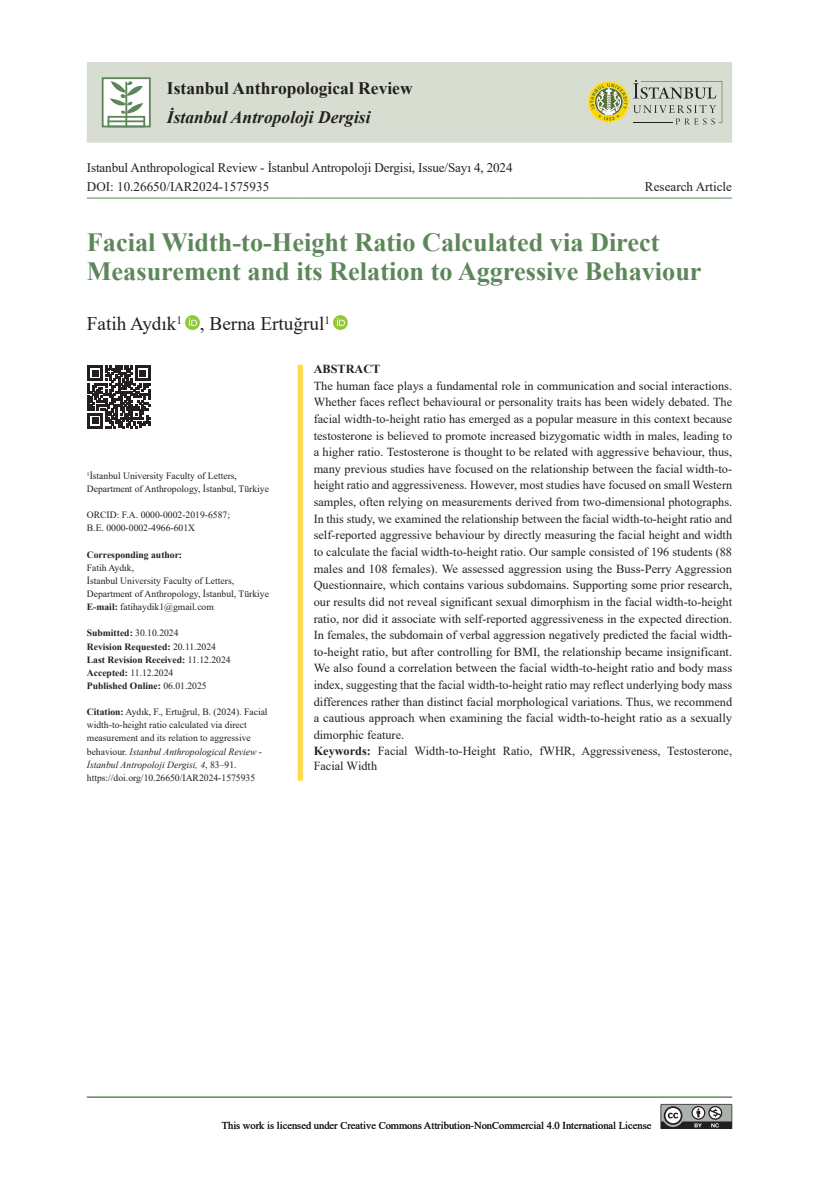
<style>
.page{position:relative;width:819px;height:1191px;background:#fff}
.page>*{position:absolute;margin:0;border:0;box-sizing:border-box;transform-origin:0 0}
.Baslik_1{font:700 26.25px/29.8px "Times New Roman";color:#5d875a}
.Yazar{font:19.25px "Times New Roman";color:#231f20}
.t1{font:700 17.5px "Times New Roman";color:#231f20}
.t2{font:italic 700 17.5px "Times New Roman";color:#231f20}
.t3{font:13.12px "Times New Roman";letter-spacing:-.01em;color:#231f20}
.Oz{font:12.25px/16.6px "Times New Roman";color:#231f20;text-align:justify}
.Anahtar_kelime{font:12.25px/15.8px "Times New Roman";color:#231f20}
.Abstract{font:700 12.25px "Times New Roman";color:#231f20}
.t4{font:10.5px "Times New Roman";color:#231f20}
.t5{font:9.62px/13.1px "Times New Roman";color:#231f20}
.t6{font:700 9.62px "Times New Roman";color:#231f20}
.s1{font-weight:700}
.s2{font-weight:400}
.s3{font-style:italic}
</style>
<div class="page">
<div style="left:87px;top:62px;width:645px;height:81px;background:#d7ded1"></div>
<div style="left:297px;top:365px;width:6px;height:94px;background:#ffda4d"></div>
<div style="left:297px;top:459px;width:6px;height:322px;background:#ffda4d"></div>
<hr style="left:87px;top:198px;width:80px;height:1px;background:#5d875a">
<hr style="left:167px;top:198px;width:133px;height:1px;background:#5d875a">
<hr style="left:300px;top:198px;width:209px;height:1px;background:#5d875a">
<hr style="left:509px;top:198px;width:75px;height:1px;background:#5d875a">
<hr style="left:584px;top:198px;width:148px;height:1px;background:#5d875a">
<div style="left:102px;top:77px;width:49px;height:50px;background:#fff;border:2px solid #5d875a"></div>
<div style="left:107px;top:116px;width:38px;height:11px;border:2px solid #5d875a"></div>
<hr style="left:107px;top:120px;width:37px;height:2px;background:#5d875a">
<svg style="left:110px;top:81px;width:33px;height:33px"></svg>
<hr style="left:125px;top:82px;width:2px;height:45px;background:#5d875a">
<svg style="left:588px;top:80px;width:134px;height:45px;background:#c2c5a4"></svg>
<div style="left:185px;top:315px;width:15px;height:15px;background:#93c83d;border-radius:50%"></div>
<svg style="left:189px;top:318px;width:8px;height:8px"></svg>
<div style="left:333px;top:315px;width:15px;height:15px;background:#93c83d;border-radius:50%"></div>
<svg style="left:337px;top:318px;width:8px;height:8px"></svg>
<svg style="left:88px;top:366px;width:62px;height:62px"></svg>
<hr style="left:87px;top:1096px;width:645px;height:1px;background:#5d875a">
<svg style="left:660px;top:1104px;width:72px;height:25px;background:#80817f"></svg>
<p class="t1" style="left:167px;top:75px;width:247px">Istanbul Anthropological Review</p>
<p class="t2" style="left:167px;top:105px;width:205px">İstanbul Antropoloji Dergisi</p>
<p class="t3" style="left:87px;top:158px;width:427px">Istanbul Anthropological Review - İstanbul Antropoloji Dergisi, Issue/Sayı 4, 2024</p>
<p class="t3" style="left:87px;top:177px;width:184px">DOI: 10.26650/IAR2024-1575935</p>
<p class="t3" style="left:645px;top:177px;width:89px">Research Article</p>
<p class="Baslik_1" style="left:87px;top:226px;width:616px">Facial Width-to-Height Ratio Calculated via Direct<br>Measurement and its Relation to Aggressive Behaviour</p>
<p class="Yazar" style="left:87px;top:310px;width:245px">Fatih Aydık<sup>1</sup> , Berna Ertuğrul<sup>1</sup></p>
<p class="t5" style="left:87px;top:469px;width:184px"><sup>1</sup>İstanbul University Faculty of Letters,<br>Department of Anthropology, İstanbul, Türkiye</p>
<p class="t5" style="left:87px;top:508px;width:145px">ORCID: F.A. 0000-0002-2019-6587;</p>
<p class="t5" style="left:87px;top:521px;width:110px">B.E. 0000-0002-4966-601X</p>
<p class="t6" style="left:87px;top:547px;width:97px">Corresponding author:</p>
<p class="t5" style="left:87px;top:560px;width:49px">Fatih Aydık,</p>
<p class="t5" style="left:87px;top:574px;width:184px">İstanbul University Faculty of Letters,<br>Department of Anthropology, İstanbul, Türkiye</p>
<p class="t5" style="left:87px;top:600px;width:129px"><span class="s1">E-mail:</span> fatihaydik1@gmail.com</p>
<p class="t6" style="left:87px;top:626px;width:93px">Submitted: <span class="s2">30.10.2024</span></p>
<p class="t6" style="left:87px;top:639px;width:131px">Revision Requested: <span class="s2">20.11.2024</span></p>
<p class="t6" style="left:87px;top:652px;width:145px">Last Revision Received: <span class="s2">11.12.2024</span></p>
<p class="t5" style="left:87px;top:665px;width:88px"><span class="s1">Accepted:</span> 11.12.2024</p>
<p class="t6" style="left:87px;top:678px;width:121px">Published Online: <span class="s2">06.01.2025</span></p>
<p class="t5" style="left:87px;top:705px;width:182px"><span class="s1">Citation:</span> Aydık, F., Ertuğrul, B. (2024). Facial width-to-height ratio calculated via direct measurement and its relation to aggressive behaviour. <span class="s3">Istanbul Anthropological Review - İstanbul Antropoloji Dergisi, 4</span>, 83–91.</p>
<p class="t5" style="left:87px;top:770px;width:170px">https://doi.org/10.26650/IAR2024-1575935</p>
<p class="Abstract" style="left:314px;top:360px;width:68px">ABSTRACT</p>
<p class="Oz" style="left:314px;top:377px;width:420px">The human face plays a fundamental role in communication and social interactions.<br>Whether faces reflect behavioural or personality traits has been widely debated. The facial width-to-height ratio has emerged as a popular measure in this context because testosterone is believed to promote increased bizygomatic width in males, leading to a higher ratio. Testosterone is thought to be related with aggressive behaviour, thus, many previous studies have focused on the relationship between the facial width-to&shy;height ratio and aggressiveness. However, most studies have focused on small Western samples, often relying on measurements derived from two-dimensional photographs.<br>In this study, we examined the relationship between the facial width-to-height ratio and self-reported aggressive behaviour by directly measuring the facial height and width to calculate the facial width-to-height ratio. Our sample consisted of 196 students (88 males and 108 females). We assessed aggression using the Buss-Perry Aggression Questionnaire, which contains various subdomains. Supporting some prior research, our results did not reveal significant sexual dimorphism in the facial width-to-height ratio, nor did it associate with self-reported aggressiveness in the expected direction.<br>In females, the subdomain of verbal aggression negatively predicted the facial width&shy;to-height ratio, but after controlling for BMI, the relationship became insignificant.<br>We also found a correlation between the facial width-to-height ratio and body mass index, suggesting that the facial width-to-height ratio may reflect underlying body mass differences rather than distinct facial morphological variations. Thus, we recommend a cautious approach when examining the facial width-to-height ratio as a sexually dimorphic feature.</p>
<p class="Anahtar_kelime" style="left:314px;top:742px;width:420px"><span class="s1">Keywords:</span> Facial Width-to-Height Ratio, fWHR, Aggressiveness, Testosterone,<br>Facial Width</p>
<p class="t4" style="left:222px;top:1118px;width:431px">This work is licensed under Creative Commons Attribution-NonCommercial 4.0 International License</p>
</div>
